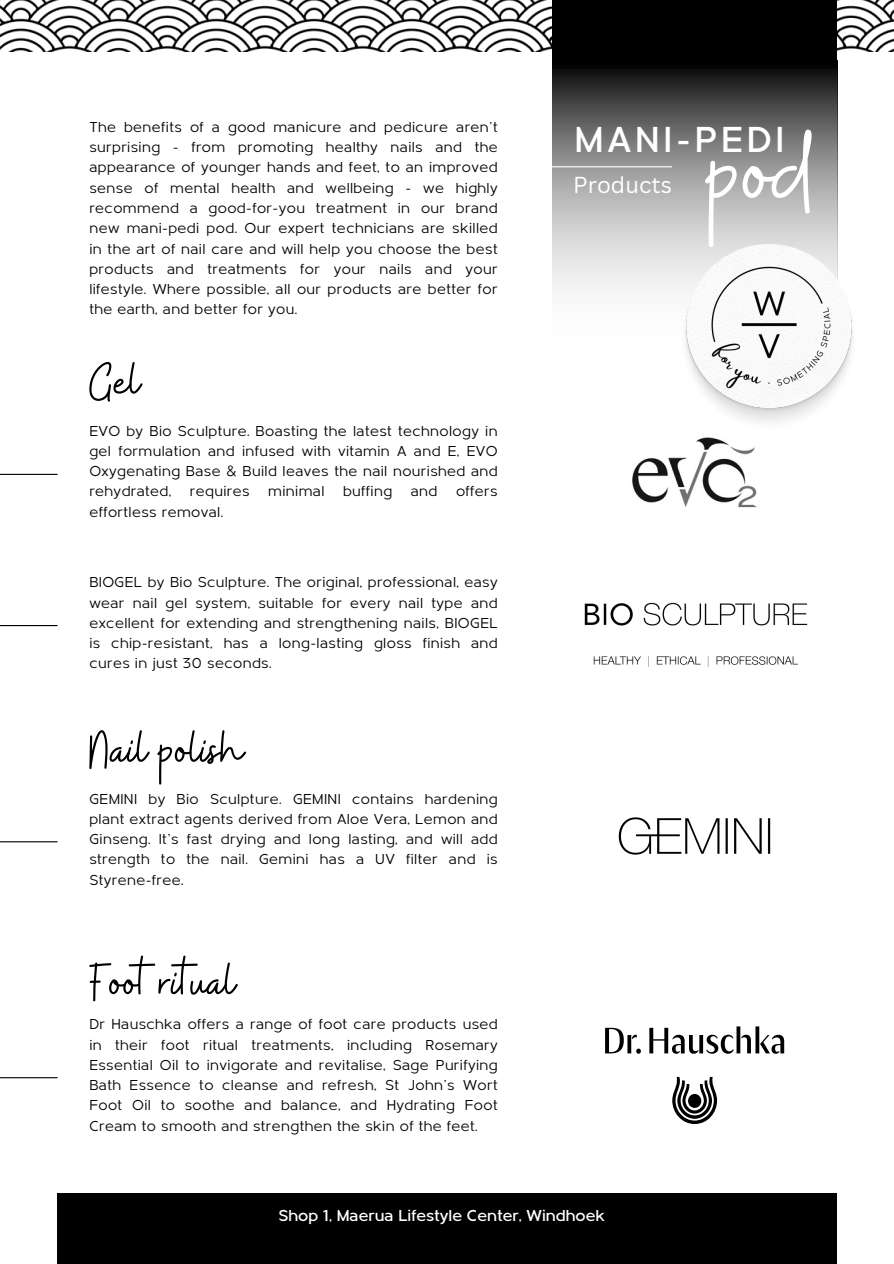
<style>
.page{position:relative;width:894px;height:1264px;background:#fff}
.page>*{position:absolute;margin:0;border:0;box-sizing:border-box;transform-origin:0 0}
.t1{font:116.7px "Buffalo";color:#fff}
.t2{font:54px "Buffalo";color:#000}
.t3{font:500 37.65px "Metrisch";letter-spacing:.1em;color:#fff}
.t4{font:22.5px "Canva Sans";color:#fff}
.t5{font:500 16.5px "Metrisch";color:#fff}
.t6{font:15px/20.2px "Metrisch";letter-spacing:.025em;color:#000;text-align:justify}
</style>
<div class="page">
<img style="left:0;top:0;width:893px;height:52px">
<div style="left:552px;top:0;width:284px;height:69px;background:#000"></div>
<svg style="left:552px;top:69px;width:284px;height:223px;background:#8f8f8f"></svg>
<hr style="left:0;top:474px;width:58px;height:1px;background:#000">
<img style="left:632px;top:437px;width:125px;height:71px">
<img style="left:584px;top:602px;width:224px;height:65px">
<hr style="left:0;top:625px;width:58px;height:1px;background:#000">
<img style="left:618px;top:817px;width:153px;height:38px">
<hr style="left:0;top:841px;width:58px;height:1px;background:#000">
<hr style="left:0;top:1077px;width:58px;height:1px;background:#000">
<svg style="left:605px;top:1027px;width:35px;height:26px"></svg>
<svg style="left:649px;top:1026px;width:135px;height:27px"></svg>
<svg style="left:672px;top:1076px;width:44px;height:47px"></svg>
<svg style="left:687px;top:1093px;width:14px;height:14px"></svg>
<div style="left:57px;top:1192px;width:779px;height:71px;background:#000"></div>
<hr style="left:551px;top:166px;width:120px;height:1px;background:#fff">
<img style="left:680px;top:244px;width:158px;height:178px">
<img style="left:688px;top:266px;width:165px;height:144px">
<p class="t6" style="left:89px;top:118px;width:409px">The benefits of a good manicure and pedicure aren't surprising - from promoting healthy nails and the appearance of younger hands and feet, to an improved sense of mental health and wellbeing - we highly recommend a good-for-you treatment in our brand new mani-pedi pod. Our expert technicians are skilled in the art of nail care and will help you choose the best products and treatments for your nails and your lifestyle. Where possible, all our products are better for the earth, and better for you.</p>
<h1 class="t2" style="left:89px;top:347px;width:52px">Gel</h1>
<p class="t6" style="left:89px;top:421px;width:409px">EVO by Bio Sculpture. Boasting the latest technology in gel formulation and infused with vitamin A and E, EVO Oxygenating Base &amp; Build leaves the nail nourished and rehydrated, requires minimal buffing and offers effortless removal.</p>
<p class="t6" style="left:89px;top:573px;width:409px">BIOGEL by Bio Sculpture. The original, professional, easy wear nail gel system, suitable for every nail type and excellent for extending and strengthening nails, BIOGEL is chip-resistant, has a long-lasting gloss finish and cures in just 30 seconds.</p>
<h3 class="t2" style="left:89px;top:715px;width:155px">Nail polish</h3>
<p class="t6" style="left:89px;top:789px;width:409px">GEMINI by Bio Sculpture. GEMINI contains hardening plant extract agents derived from Aloe Vera, Lemon and Ginseng. It’s fast drying and long lasting, and will add strength to the nail. Gemini has a UV filter and is Styrene-free.</p>
<p class="t2" style="left:89px;top:947px;width:147px">Foot ritual</p>
<h2 class="t6" style="left:89px;top:1015px;width:409px">Dr Hauschka offers a range of foot care products used in their foot ritual treatments, including Rosemary Essential Oil to invigorate and revitalise, Sage Purifying Bath Essence to cleanse and refresh, St John's Wort Foot Oil to soothe and balance, and Hydrating Foot Cream to smooth and strengthen the skin of the feet.</h2>
<p class="t3" style="left:574px;top:124px;width:211px">MANI-PEDI</p>
<p class="t1" style="left:706px;top:97px;width:111px">pod</p>
<p class="t4" style="left:573px;top:168px;width:100px">Products</p>
<p class="t5" style="left:278px;top:1208px;width:328px">Shop 1, Maerua Lifestyle Center, Windhoek</p>
</div>
